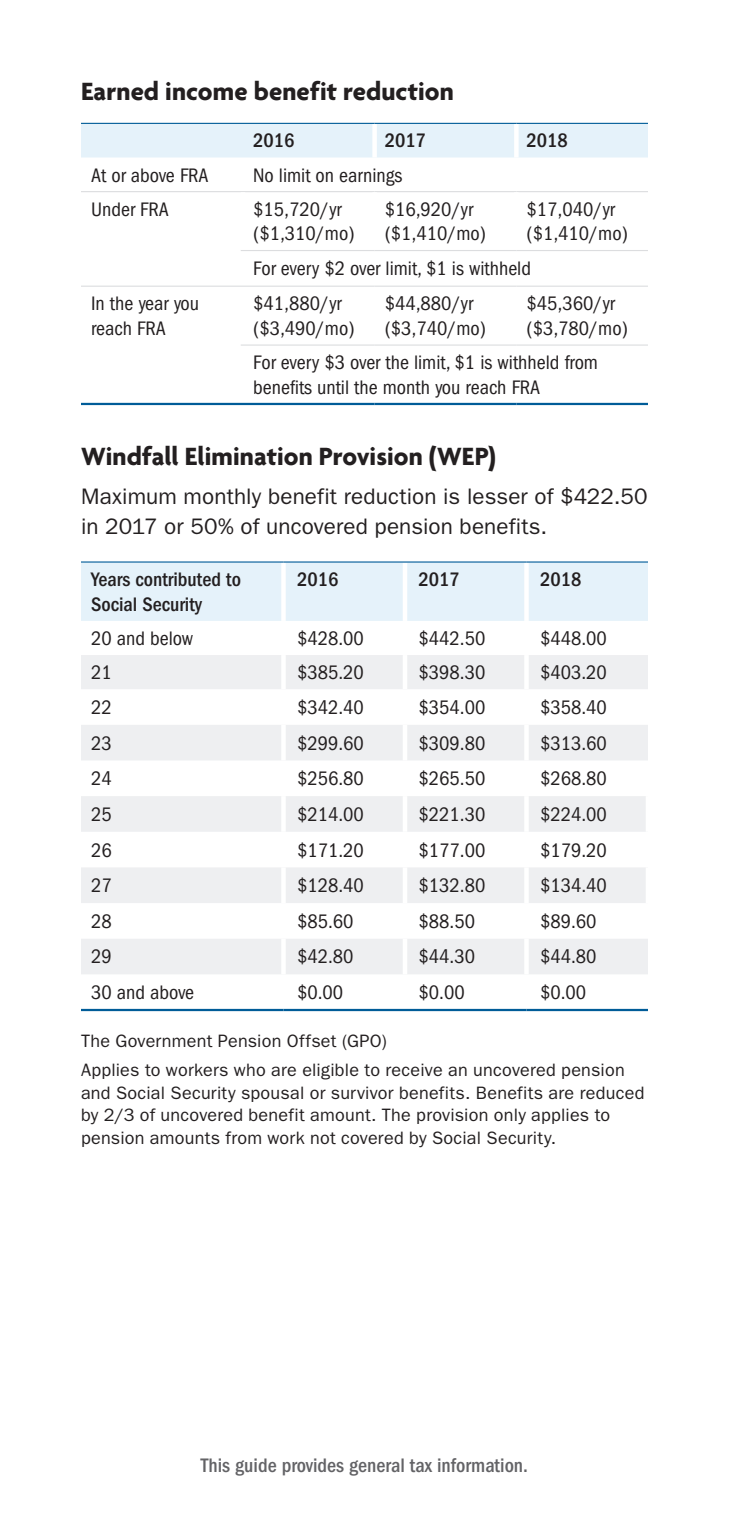
<style>
.page{position:relative;width:729px;height:1539px;background:#fff}
.page>*{position:absolute;margin:0;border:0;box-sizing:border-box;transform-origin:0 0}
._5A_Body_Subheadline{font:700 27px "Agenda";letter-spacing:.005em;color:#231f20}
._6A_Body_Text__10_13{font:22.5px/30.4px "ITC Franklin Gothic Std";letter-spacing:.005em;color:#231f20}
._12C_Table_Section_C{font:condensed 20.25px/24.8px "ITC Franklin Gothic Std";color:#231f20}
._12C_Table_Section_C-2{font:500 condensed 20.25px/24.8px "ITC Franklin Gothic Std";color:#231f20}
._12C_Table_Section_C-3{font:500 condensed 20.25px "ITC Franklin Gothic Std";color:#636366}
._19A_Footnote__FG_8{font:18px/22.5px "ITC Franklin Gothic Std";letter-spacing:.015em;color:#231f20}
</style>
<div class="page">
<div style="left:81px;top:124px;width:567px;height:34px;background:#e5f2fa"></div>
<hr style="left:81px;top:191px;width:162px;height:1px;background:#dcdddf">
<hr style="left:243px;top:191px;width:132px;height:1px;background:#dcdddf">
<hr style="left:375px;top:191px;width:141px;height:1px;background:#dcdddf">
<hr style="left:516px;top:191px;width:132px;height:1px;background:#dcdddf">
<hr style="left:241px;top:250px;width:134px;height:1px;background:#dcdddf">
<hr style="left:375px;top:250px;width:141px;height:1px;background:#dcdddf">
<hr style="left:516px;top:250px;width:132px;height:1px;background:#dcdddf">
<hr style="left:81px;top:286px;width:162px;height:1px;background:#dcdddf">
<hr style="left:243px;top:286px;width:132px;height:1px;background:#dcdddf">
<hr style="left:375px;top:286px;width:141px;height:1px;background:#dcdddf">
<hr style="left:516px;top:286px;width:132px;height:1px;background:#dcdddf">
<hr style="left:241px;top:345px;width:134px;height:1px;background:#dcdddf">
<hr style="left:375px;top:345px;width:141px;height:1px;background:#dcdddf">
<hr style="left:516px;top:345px;width:132px;height:1px;background:#dcdddf">
<hr style="left:81px;top:403px;width:162px;height:2px;background:#005c98">
<hr style="left:243px;top:403px;width:132px;height:2px;background:#005c98">
<hr style="left:375px;top:403px;width:141px;height:2px;background:#005c98">
<hr style="left:516px;top:403px;width:132px;height:2px;background:#005c98">
<div style="left:372px;top:124px;width:5px;height:34px;background:#fff"></div>
<div style="left:514px;top:124px;width:5px;height:34px;background:#fff"></div>
<hr style="left:81px;top:123px;width:162px;height:1px;background:#005c98">
<hr style="left:243px;top:123px;width:132px;height:1px;background:#005c98">
<hr style="left:375px;top:123px;width:141px;height:1px;background:#005c98">
<hr style="left:516px;top:123px;width:132px;height:1px;background:#005c98">
<div style="left:81px;top:563px;width:567px;height:58px;background:#e5f2fa"></div>
<svg style="left:81px;top:655px;width:567px;height:319px;fill:#eeeff1"></svg>
<div style="left:281px;top:725px;width:5px;height:35px;background:#fff"></div>
<hr style="left:403px;top:725px;width:4px;height:35px;background:#fff">
<div style="left:524px;top:725px;width:5px;height:35px;background:#fff"></div>
<div style="left:281px;top:796px;width:5px;height:36px;background:#fff"></div>
<hr style="left:403px;top:796px;width:4px;height:36px;background:#fff">
<div style="left:524px;top:796px;width:5px;height:36px;background:#fff"></div>
<hr style="left:646px;top:796px;width:4px;height:36px;background:#fff">
<div style="left:281px;top:939px;width:5px;height:35px;background:#fff"></div>
<hr style="left:403px;top:939px;width:4px;height:35px;background:#fff">
<div style="left:524px;top:939px;width:5px;height:35px;background:#fff"></div>
<hr style="left:81px;top:1009px;width:203px;height:2px;background:#005c98">
<hr style="left:284px;top:1009px;width:121px;height:2px;background:#005c98">
<hr style="left:405px;top:1009px;width:121px;height:2px;background:#005c98">
<hr style="left:526px;top:1009px;width:122px;height:2px;background:#005c98">
<div style="left:281px;top:563px;width:5px;height:58px;background:#fff"></div>
<hr style="left:403px;top:563px;width:4px;height:58px;background:#fff">
<div style="left:524px;top:563px;width:5px;height:58px;background:#fff"></div>
<div style="left:281px;top:867px;width:5px;height:36px;background:#fff"></div>
<hr style="left:403px;top:867px;width:4px;height:36px;background:#fff">
<div style="left:524px;top:867px;width:5px;height:36px;background:#fff"></div>
<div style="left:281px;top:655px;width:5px;height:34px;background:#fff"></div>
<hr style="left:646px;top:867px;width:4px;height:36px;background:#fff">
<hr style="left:403px;top:655px;width:4px;height:34px;background:#fff">
<div style="left:524px;top:655px;width:5px;height:34px;background:#fff"></div>
<hr style="left:81px;top:561px;width:203px;height:2px;background:#005c98">
<hr style="left:284px;top:561px;width:121px;height:2px;background:#005c98">
<hr style="left:405px;top:561px;width:121px;height:2px;background:#005c98">
<hr style="left:526px;top:561px;width:122px;height:2px;background:#005c98">
<p class="_5A_Body_Subheadline" style="left:81px;top:77px;width:374px">Earned income benefit reduction</p>
<p class="_12C_Table_Section_C-2" style="left:253px;top:128px;width:43px">2016</p>
<p class="_12C_Table_Section_C-2" style="left:385px;top:128px;width:43px">2017</p>
<p class="_12C_Table_Section_C-2" style="left:526px;top:128px;width:43px">2018</p>
<p class="_12C_Table_Section_C" style="left:91px;top:163px;width:119px">At or above FRA</p>
<p class="_12C_Table_Section_C" style="left:253px;top:163px;width:151px">No limit on earnings</p>
<p class="_12C_Table_Section_C" style="left:91px;top:197px;width:79px">Under FRA</p>
<p class="_12C_Table_Section_C" style="left:253px;top:197px;width:90px">$15,720/yr</p>
<p class="_12C_Table_Section_C" style="left:253px;top:222px;width:103px">($1,310/mo)</p>
<p class="_12C_Table_Section_C" style="left:385px;top:197px;width:103px">$16,920/yr ($1,410/mo)</p>
<p class="_12C_Table_Section_C" style="left:526px;top:197px;width:90px">$17,040/yr</p>
<p class="_12C_Table_Section_C" style="left:526px;top:222px;width:103px">($1,410/mo)</p>
<p class="_12C_Table_Section_C" style="left:253px;top:256px;width:279px">For every $2 over limit, $1 is withheld</p>
<p class="_12C_Table_Section_C" style="left:91px;top:291px;width:110px">In the year you reach FRA</p>
<p class="_12C_Table_Section_C" style="left:253px;top:291px;width:90px">$41,880/yr</p>
<p class="_12C_Table_Section_C" style="left:526px;top:291px;width:90px">$45,360/yr</p>
<p class="_12C_Table_Section_C" style="left:526px;top:316px;width:103px">($3,780/mo)</p>
<p class="_12C_Table_Section_C" style="left:253px;top:350px;width:346px">For every $3 over the limit, $1 is withheld from benefits until the month you reach FRA</p>
<p class="_12C_Table_Section_C" style="left:385px;top:291px;width:90px">$44,880/yr</p>
<p class="_12C_Table_Section_C" style="left:385px;top:316px;width:103px">($3,740/mo)</p>
<p class="_12C_Table_Section_C" style="left:253px;top:316px;width:103px">($3,490/mo)</p>
<p class="_5A_Body_Subheadline" style="left:81px;top:442px;width:417px">Windfall Elimination Provision (WEP)</p>
<p class="_6A_Body_Text__10_13" style="left:81px;top:481px;width:568px">Maximum monthly benefit reduction is lesser of $422.50 in 2017 or 50% of uncovered pension benefits.</p>
<p class="_12C_Table_Section_C-2" style="left:91px;top:567px;width:151px">Years contributed to<br>Social Security</p>
<p class="_12C_Table_Section_C-2" style="left:297px;top:567px;width:43px">2016</p>
<p class="_12C_Table_Section_C-2" style="left:418px;top:567px;width:43px">2017</p>
<p class="_12C_Table_Section_C-2" style="left:540px;top:567px;width:43px">2018</p>
<p class="_12C_Table_Section_C" style="left:91px;top:626px;width:104px">20 and below</p>
<p class="_12C_Table_Section_C" style="left:297px;top:626px;width:68px">$428.00</p>
<p class="_12C_Table_Section_C" style="left:418px;top:626px;width:68px">$442.50</p>
<p class="_12C_Table_Section_C" style="left:540px;top:626px;width:68px">$448.00</p>
<p class="_12C_Table_Section_C" style="left:91px;top:660px;width:22px">21</p>
<p class="_12C_Table_Section_C" style="left:297px;top:660px;width:68px">$385.20</p>
<p class="_12C_Table_Section_C" style="left:418px;top:660px;width:68px">$398.30</p>
<p class="_12C_Table_Section_C" style="left:540px;top:660px;width:68px">$403.20</p>
<p class="_12C_Table_Section_C" style="left:91px;top:695px;width:22px">22</p>
<p class="_12C_Table_Section_C" style="left:297px;top:695px;width:68px">$342.40</p>
<p class="_12C_Table_Section_C" style="left:418px;top:695px;width:68px">$354.00</p>
<p class="_12C_Table_Section_C" style="left:540px;top:695px;width:68px">$358.40</p>
<p class="_12C_Table_Section_C" style="left:91px;top:731px;width:22px">23</p>
<p class="_12C_Table_Section_C" style="left:297px;top:731px;width:68px">$299.60</p>
<p class="_12C_Table_Section_C" style="left:418px;top:731px;width:68px">$309.80</p>
<p class="_12C_Table_Section_C" style="left:540px;top:731px;width:68px">$313.60</p>
<p class="_12C_Table_Section_C" style="left:91px;top:766px;width:22px">24</p>
<p class="_12C_Table_Section_C" style="left:297px;top:766px;width:68px">$256.80</p>
<p class="_12C_Table_Section_C" style="left:418px;top:766px;width:68px">$265.50</p>
<p class="_12C_Table_Section_C" style="left:540px;top:766px;width:68px">$268.80</p>
<p class="_12C_Table_Section_C" style="left:91px;top:802px;width:22px">25</p>
<p class="_12C_Table_Section_C" style="left:297px;top:802px;width:68px">$214.00</p>
<p class="_12C_Table_Section_C" style="left:418px;top:802px;width:68px">$221.30</p>
<p class="_12C_Table_Section_C" style="left:540px;top:802px;width:68px">$224.00</p>
<p class="_12C_Table_Section_C" style="left:91px;top:838px;width:22px">26</p>
<p class="_12C_Table_Section_C" style="left:297px;top:838px;width:68px">$171.20</p>
<p class="_12C_Table_Section_C" style="left:418px;top:838px;width:68px">$177.00</p>
<p class="_12C_Table_Section_C" style="left:540px;top:838px;width:68px">$179.20</p>
<p class="_12C_Table_Section_C" style="left:91px;top:873px;width:22px">27</p>
<p class="_12C_Table_Section_C" style="left:297px;top:873px;width:68px">$128.40</p>
<p class="_12C_Table_Section_C" style="left:418px;top:873px;width:68px">$132.80</p>
<p class="_12C_Table_Section_C" style="left:540px;top:873px;width:68px">$134.40</p>
<p class="_12C_Table_Section_C" style="left:91px;top:909px;width:22px">28</p>
<p class="_12C_Table_Section_C" style="left:297px;top:909px;width:58px">$85.60</p>
<p class="_12C_Table_Section_C" style="left:418px;top:909px;width:58px">$88.50</p>
<p class="_12C_Table_Section_C" style="left:540px;top:909px;width:58px">$89.60</p>
<p class="_12C_Table_Section_C" style="left:91px;top:944px;width:22px">29</p>
<p class="_12C_Table_Section_C" style="left:297px;top:944px;width:58px">$42.80</p>
<p class="_12C_Table_Section_C" style="left:418px;top:944px;width:58px">$44.30</p>
<p class="_12C_Table_Section_C" style="left:540px;top:944px;width:58px">$44.80</p>
<p class="_12C_Table_Section_C" style="left:91px;top:980px;width:105px">30 and above</p>
<p class="_12C_Table_Section_C" style="left:297px;top:980px;width:48px">$0.00</p>
<p class="_12C_Table_Section_C" style="left:418px;top:980px;width:48px">$0.00</p>
<p class="_12C_Table_Section_C" style="left:540px;top:980px;width:48px">$0.00</p>
<p class="_19A_Footnote__FG_8" style="left:81px;top:1030px;width:307px">The Government Pension Offset (GPO)</p>
<p class="_19A_Footnote__FG_8" style="left:81px;top:1059px;width:565px">Applies to workers who are eligible to receive an uncovered pension and Social Security spousal or survivor benefits. Benefits are reduced by 2/3 of uncovered benefit amount. The provision only applies to pension amounts from work not covered by Social Security.</p>
<p class="_12C_Table_Section_C-3" style="left:201px;top:1454px;width:329px">This guide provides general tax information.</p>
</div>
